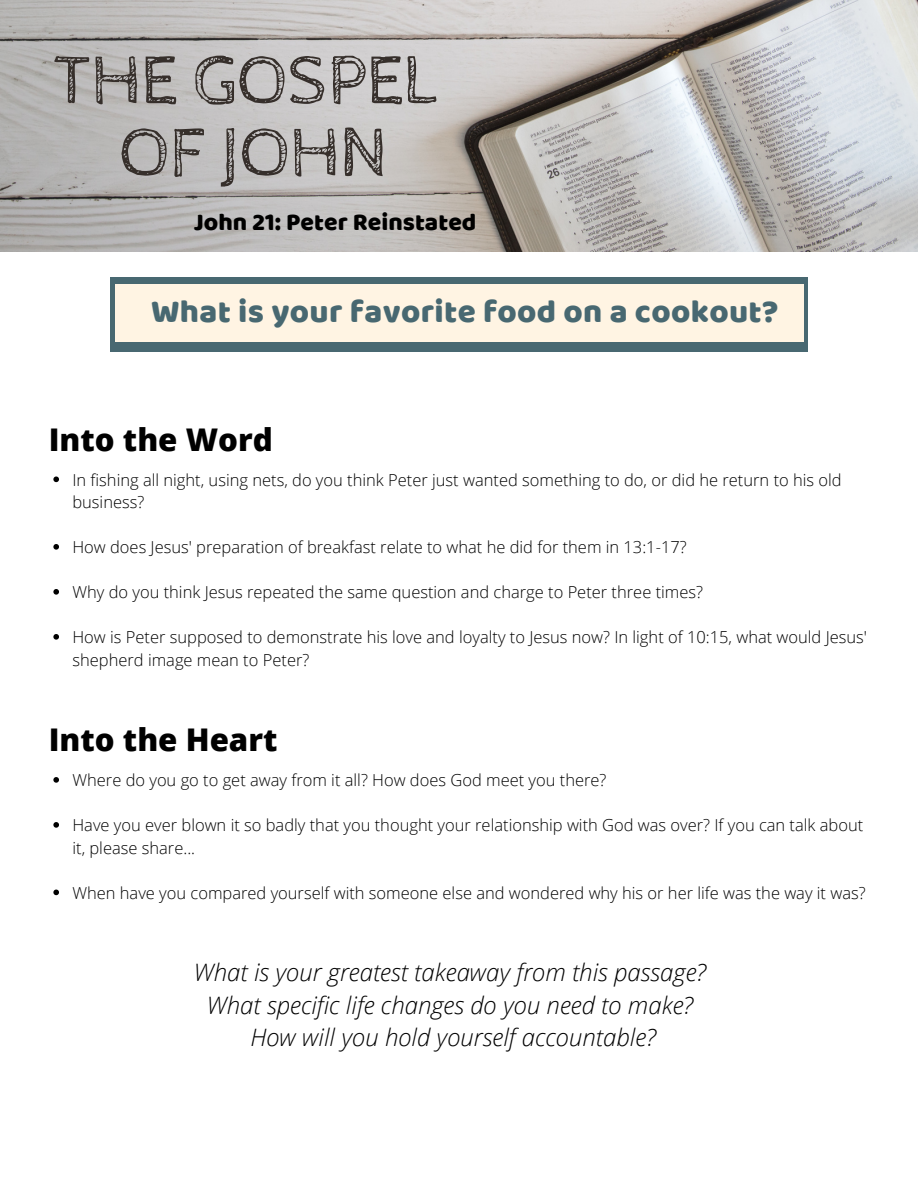
<style>
.page{position:relative;width:918px;height:1188px;background:#fff}
.page>*{position:absolute;margin:0;border:0;box-sizing:border-box;transform-origin:0 0}
.t1{font:70.35px/72.3px "Cabin Sketch";color:#362f2b;text-align:center}
.t2{font:33px "Baloo";letter-spacing:.01em;color:#486871}
.t3{font:800 31.2px "Open Sans";color:#000}
.t4{font:24.75px "Baloo";color:#000}
.t5{font:italic 300 24px/32.7px "Open Sans";color:#000;text-align:center}
.t6{font:300 16.5px/22.5px "Open Sans";color:#000}
</style>
<div class="page">
<div style="left:110px;top:277px;width:698px;height:74px;background:#486871"></div>
<div style="left:115px;top:284px;width:688px;height:58px;background:#fff4e3"></div>
<img style="left:0;top:0;width:918px;height:252px">
<svg style="left:53px;top:477px;width:6px;height:5px"></svg>
<svg style="left:53px;top:544px;width:6px;height:6px"></svg>
<svg style="left:53px;top:589px;width:6px;height:6px"></svg>
<svg style="left:53px;top:634px;width:6px;height:6px"></svg>
<svg style="left:53px;top:777px;width:6px;height:6px"></svg>
<svg style="left:53px;top:822px;width:6px;height:6px"></svg>
<svg style="left:53px;top:890px;width:6px;height:5px"></svg>
<h1 class="t1" style="left:53px;top:46px;width:385px">THE GOSPEL<br>OF JOHN</h1>
<h3 class="t4" style="left:194px;top:207px;width:284px">John 21: Peter Reinstated</h3>
<h2 class="t2" style="left:151px;top:291px;width:629px">What is your favorite food on a cookout?</h2>
<h3 class="t3" style="left:49px;top:418px;width:226px">Into the Word</h3>
<p class="t6" style="left:72px;top:468px;width:771px">In fishing all night, using nets, do you think Peter just wanted something to do, or did he return to his old business?</p>
<p class="t6" style="left:72px;top:535px;width:616px">How does Jesus' preparation of breakfast relate to what he did for them in 13:1-17?</p>
<p class="t6" style="left:72px;top:580px;width:632px">Why do you think Jesus repeated the same question and charge to Peter three times?</p>
<p class="t6" style="left:72px;top:625px;width:796px">How is Peter supposed to demonstrate his love and loyalty to Jesus now? In light of 10:15, what would Jesus' shepherd image mean to Peter?</p>
<h3 class="t3" style="left:49px;top:718px;width:230px">Into the Heart</h3>
<p class="t6" style="left:72px;top:768px;width:536px">Where do you go to get away from it all? How does God meet you there?</p>
<p class="t6" style="left:72px;top:813px;width:792px">Have you ever blown it so badly that you thought your relationship with God was over? If you can talk about it, please share...</p>
<p class="t6" style="left:72px;top:881px;width:795px">When have you compared yourself with someone else and wondered why his or her life was the way it was?</p>
<h3 class="t5" style="left:194px;top:955px;width:513px">What is your greatest takeaway from this passage?<br>What specific life changes do you need to make?<br>How will you hold yourself accountable?</h3>
</div>
